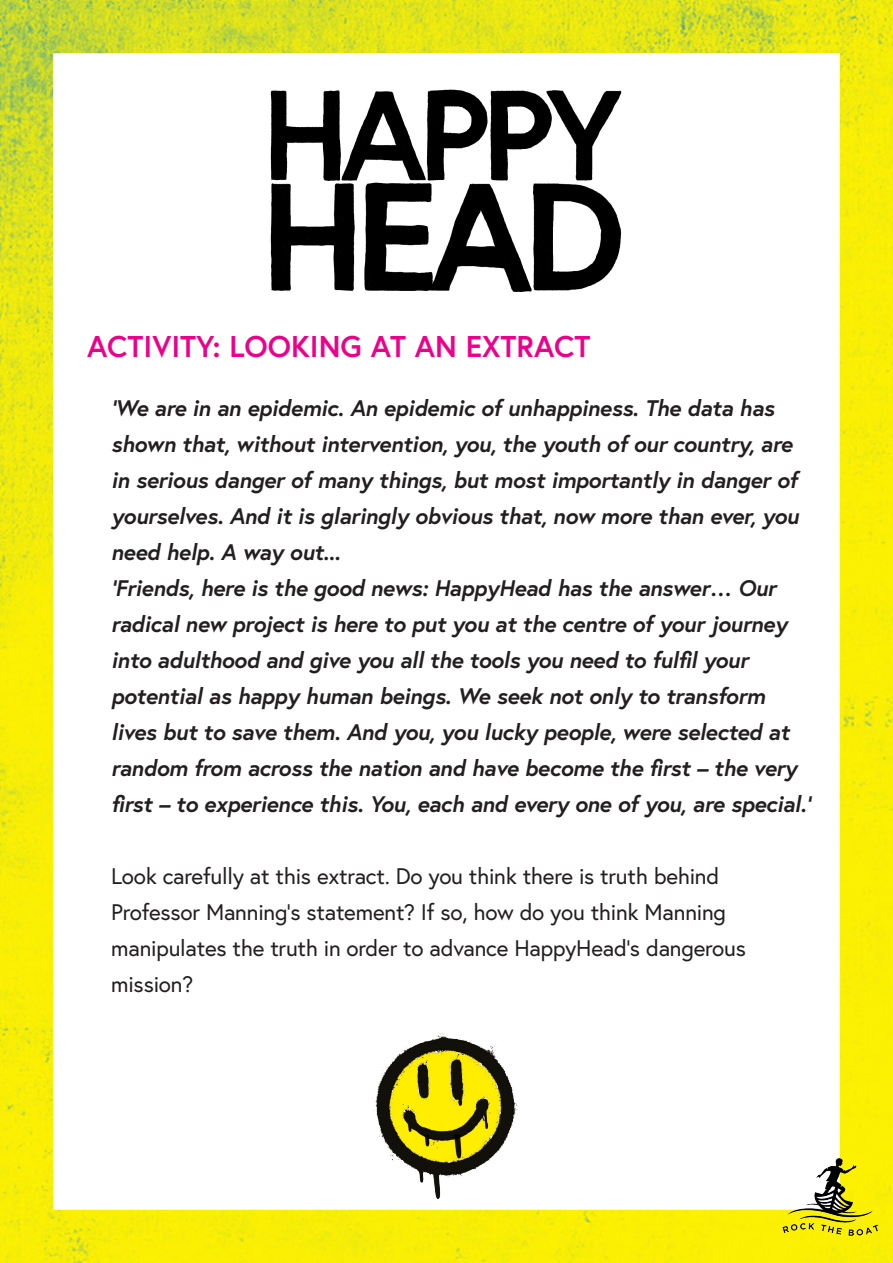
<style>
.page{position:relative;width:893px;height:1263px;background:#fff}
.page>*{position:absolute;margin:0;border:0;box-sizing:border-box;transform-origin:0 0}
.t1{font:700 30px "Europa";color:#ec008c}
.t2{font:italic 700 22.5px/36px "Europa";letter-spacing:-.01em;color:#231f20}
.t3{font:22.5px/36px "Europa";letter-spacing:-.01em;color:#231f20}
</style>
<div class="page">
<img style="left:0;top:0;width:893px;height:1263px">
<div style="left:53px;top:53px;width:787px;height:1157px;background:#fff;border:2px solid #fff"></div>
<img style="left:224px;top:17px;width:445px;height:275px">
<img style="left:317px;top:1033px;width:238px;height:206px">
<img style="left:778px;top:1148px;width:103px;height:102px">
<p class="t1" style="left:87px;top:326px;width:505px">ACTIVITY: LOOKING AT AN EXTRACT</p>
<p class="t2" style="left:111px;top:389px;width:701px">‘We are in an epidemic. An epidemic of unhappiness. The data has shown that, without intervention, you, the youth of our country, are in serious danger of many things, but most importantly in danger of yourselves. And it is glaringly obvious that, now more than ever, you need help. A way out...<br>‘Friends, here is the good news: HappyHead has the answer… Our radical new project is here to put you at the centre of your journey into adulthood and give you all the tools you need to fulfil your potential as happy human beings. We seek not only to transform lives but to save them. And you, you lucky people, were selected at random from across the nation and have become the first – the very first – to experience this. You, each and every one of you, are special.’</p>
<p class="t3" style="left:111px;top:858px;width:636px">Look carefully at this extract. Do you think there is truth behind Professor Manning’s statement? If so, how do you think Manning manipulates the truth in order to advance HappyHead’s dangerous mission?</p>
</div>
